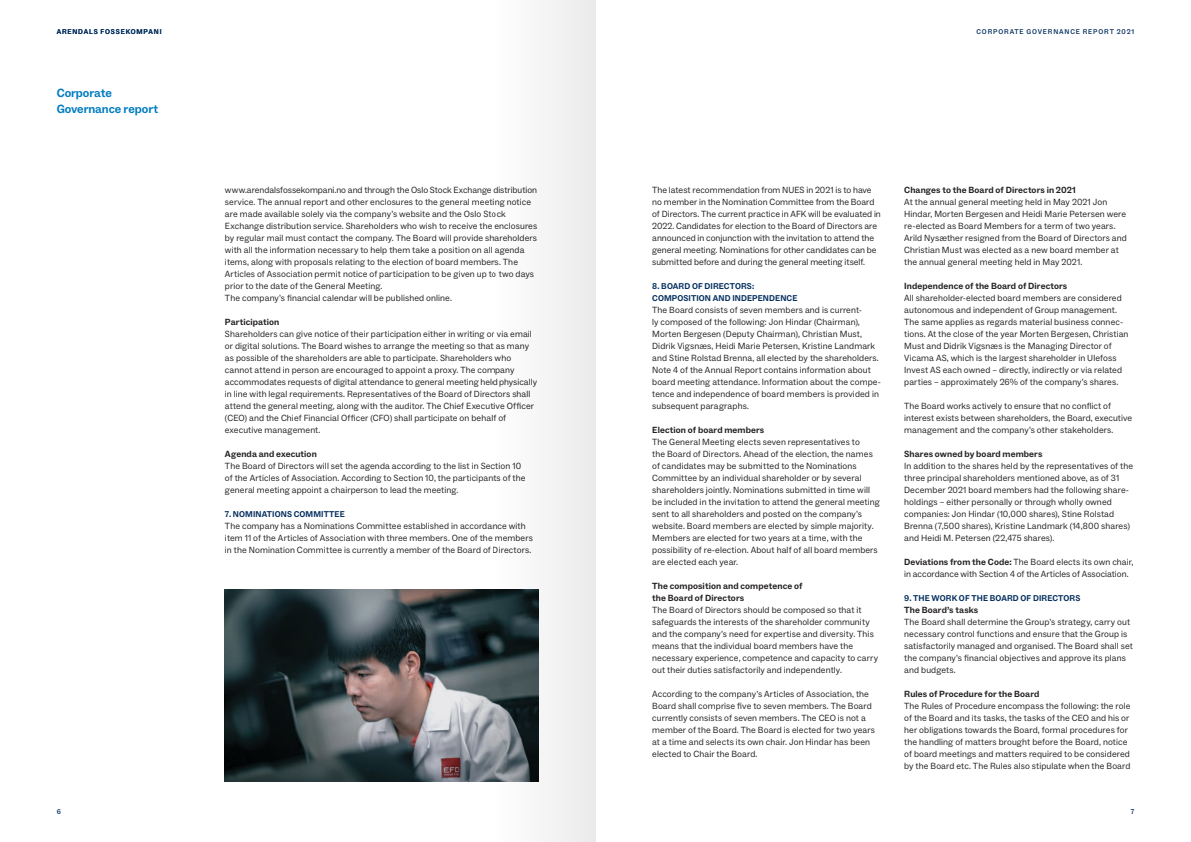
<style>
.page{position:relative;width:1191px;height:842px;background:#fff}
.page>*{position:absolute;margin:0;border:0;box-sizing:border-box;transform-origin:0 0}
.t1{font:700 12px/16px "ABC Social";letter-spacing:-.005em;color:#007cc2}
.t2{font:9px/12px "ABC Social";letter-spacing:.01em;color:#231f20}
.t3{font:700 9px/12px "ABC Social";letter-spacing:.01em;color:#231f20}
.t4{font:700 8.5px/12px "ABC Social";letter-spacing:.015em;color:#042f5f}
.t5{font:500 7px "ABC Social";letter-spacing:.12em;color:#042f5f}
.s1{font-weight:700}
</style>
<div class="page">
<img style="left:225px;top:589px;width:268px;height:192px">
<svg style="left:493px;top:0;width:102px;height:842px"></svg>
<p class="t5" style="left:57px;top:27px;width:106px">ARENDALS FOSSEKOMPANI</p>
<p class="t5" style="left:976px;top:27px;width:159px">CORPORATE GOVERNANCE REPORT 2021</p>
<h1 class="t1" style="left:57px;top:85px;width:103px">Corporate<br>Governance report</h1>
<p class="t2" style="left:225px;top:184px;width:314px">www.arendalsfossekompani.no and through the Oslo Stock Exchange distribution service. The annual report and other enclosures to the general meeting notice are made available solely via the company’s website and the Oslo Stock Exchange distribution service. Shareholders who wish to receive the enclosures by regular mail must contact the company. The Board will provide shareholders with all the information necessary to help them take a position on all agenda items, along with proposals relating to the election of board members. The Articles of Association permit notice of participation to be given up to two days prior to the date of the General Meeting.<br>The company’s financial calendar will be published online.</p>
<p class="t3" style="left:225px;top:316px;width:56px">Participation</p>
<p class="t2" style="left:225px;top:328px;width:314px">Shareholders can give notice of their participation either in writing or via email or digital solutions. The Board wishes to arrange the meeting so that as many as possible of the shareholders are able to participate. Shareholders who cannot attend in person are encouraged to appoint a proxy. The company accommodates requests of digital attendance to general meeting held physically in line with legal requirements. Representatives of the Board of Directors shall attend the general meeting, along with the auditor. The Chief Executive Officer (CEO) and the Chief Financial Officer (CFO) shall participate on behalf of executive management.</p>
<p class="t3" style="left:225px;top:448px;width:93px">Agenda and execution</p>
<p class="t2" style="left:225px;top:460px;width:302px">The Board of Directors will set the agenda according to the list in Section 10 of the Articles of Association. According to Section 10, the participants of the general meeting appoint a chairperson to lead the meeting.</p>
<p class="t4" style="left:225px;top:508px;width:121px">7. NOMINATIONS COMMITTEE</p>
<p class="t2" style="left:225px;top:520px;width:309px">The company has a Nominations Committee established in accordance with item 11 of the Articles of Association with three members. One of the members in the Nomination Committee is currently a member of the Board of Directors.</p>
<p class="t2" style="left:652px;top:184px;width:230px">The latest recommendation from NUES in 2021 is to have no member in the Nomination Committee from the Board of Directors. The current practice in AFK will be evaluated in 2022. Candidates for election to the Board of Directors are announced in conjunction with the invitation to attend the general meeting. Nominations for other candidates can be submitted before and during the general meeting itself.</p>
<p class="t4" style="left:652px;top:280px;width:147px">8. BOARD OF DIRECTORS:<br>COMPOSITION AND INDEPENDENCE</p>
<p class="t2" style="left:652px;top:304px;width:230px">The Board consists of seven members and is current-<br>ly composed of the following: Jon Hindar (Chairman), Morten Bergesen (Deputy Chairman), Christian Must, Didrik Vigsnæs, Heidi Marie Petersen, Kristine Landmark and Stine Rolstad Brenna, all elected by the shareholders.<br>Note 4 of the Annual Report contains information about board meeting attendance. Information about the compe&shy;tence and independence of board members is provided in subsequent paragraphs.</p>
<p class="t3" style="left:652px;top:424px;width:113px">Election of board members</p>
<p class="t2" style="left:652px;top:436px;width:229px">The General Meeting elects seven representatives to<br>the Board of Directors. Ahead of the election, the names of candidates may be submitted to the Nominations Committee by an individual shareholder or by several shareholders jointly. Nominations submitted in time will be included in the invitation to attend the general meeting sent to all shareholders and posted on the company’s website. Board members are elected by simple majority.<br>Members are elected for two years at a time, with the possibility of re-election. About half of all board members are elected each year.</p>
<p class="t3" style="left:652px;top:580px;width:152px">The composition and competence of the Board of Directors</p>
<p class="t2" style="left:652px;top:604px;width:227px">The Board of Directors should be composed so that it safeguards the interests of the shareholder community and the company’s need for expertise and diversity. This means that the individual board members have the necessary experience, competence and capacity to carry out their duties satisfactorily and independently.</p>
<p class="t2" style="left:652px;top:688px;width:224px">According to the company’s Articles of Association, the Board shall comprise five to seven members. The Board currently consists of seven members. The CEO is not a member of the Board. The Board is elected for two years at a time and selects its own chair. Jon Hindar has been elected to Chair the Board.</p>
<p class="t3" style="left:904px;top:184px;width:173px">Changes to the Board of Directors in 2021</p>
<p class="t2" style="left:904px;top:196px;width:224px">At the annual general meeting held in May 2021 Jon Hindar, Morten Bergesen and Heidi Marie Petersen were re-elected as Board Members for a term of two years.<br>Arild Nysæther resigned from the Board of Directors and Christian Must was elected as a new board member at the annual general meeting held in May 2021.</p>
<p class="t3" style="left:904px;top:280px;width:165px">Independence of the Board of Directors</p>
<p class="t2" style="left:904px;top:292px;width:226px">All shareholder-elected board members are considered autonomous and independent of Group management.<br>The same applies as regards material business connec&shy;tions. At the close of the year Morten Bergesen, Christian Must and Didrik Vigsnæs is the Managing Director of Vicama AS, which is the largest shareholder in Ulefoss Invest AS each owned – directly, indirectly or via related parties – approximately 26% of the company’s shares.</p>
<p class="t2" style="left:904px;top:400px;width:229px">The Board works actively to ensure that no conflict of interest exists between shareholders, the Board, executive management and the company’s other stakeholders.</p>
<p class="t3" style="left:904px;top:448px;width:140px">Shares owned by board members</p>
<p class="t2" style="left:904px;top:460px;width:230px">In addition to the shares held by the representatives of the three principal shareholders mentioned above, as of 31<br>December 2021 board members had the following share&shy;holdings – either personally or through wholly owned companies: Jon Hindar (10,000 shares), Stine Rolstad Brenna (7,500 shares), Kristine Landmark (14,800 shares) and Heidi M. Petersen (22,475 shares).</p>
<p class="t2" style="left:904px;top:556px;width:231px"><span class="s1">Deviations from the Code:</span> The Board elects its own chair, in accordance with Section 4 of the Articles of Association.</p>
<p class="t4" style="left:904px;top:592px;width:178px">9. THE WORK OF THE BOARD OF DIRECTORS</p>
<p class="t3" style="left:904px;top:604px;width:76px">The Board’s tasks</p>
<p class="t2" style="left:904px;top:616px;width:230px">The Board shall determine the Group’s strategy, carry out necessary control functions and ensure that the Group is satisfactorily managed and organised. The Board shall set the company’s financial objectives and approve its plans and budgets.</p>
<p class="t3" style="left:904px;top:688px;width:137px">Rules of Procedure for the Board</p>
<p class="t2" style="left:904px;top:700px;width:228px">The Rules of Procedure encompass the following: the role of the Board and its tasks, the tasks of the CEO and his or her obligations towards the Board, formal procedures for the handling of matters brought before the Board, notice of board meetings and matters required to be considered by the Board etc. The Rules also stipulate when the Board</p>
<p class="t5" style="left:57px;top:807px;width:6px">6</p>
<p class="t5" style="left:1130px;top:807px;width:5px">7</p>
</div>
